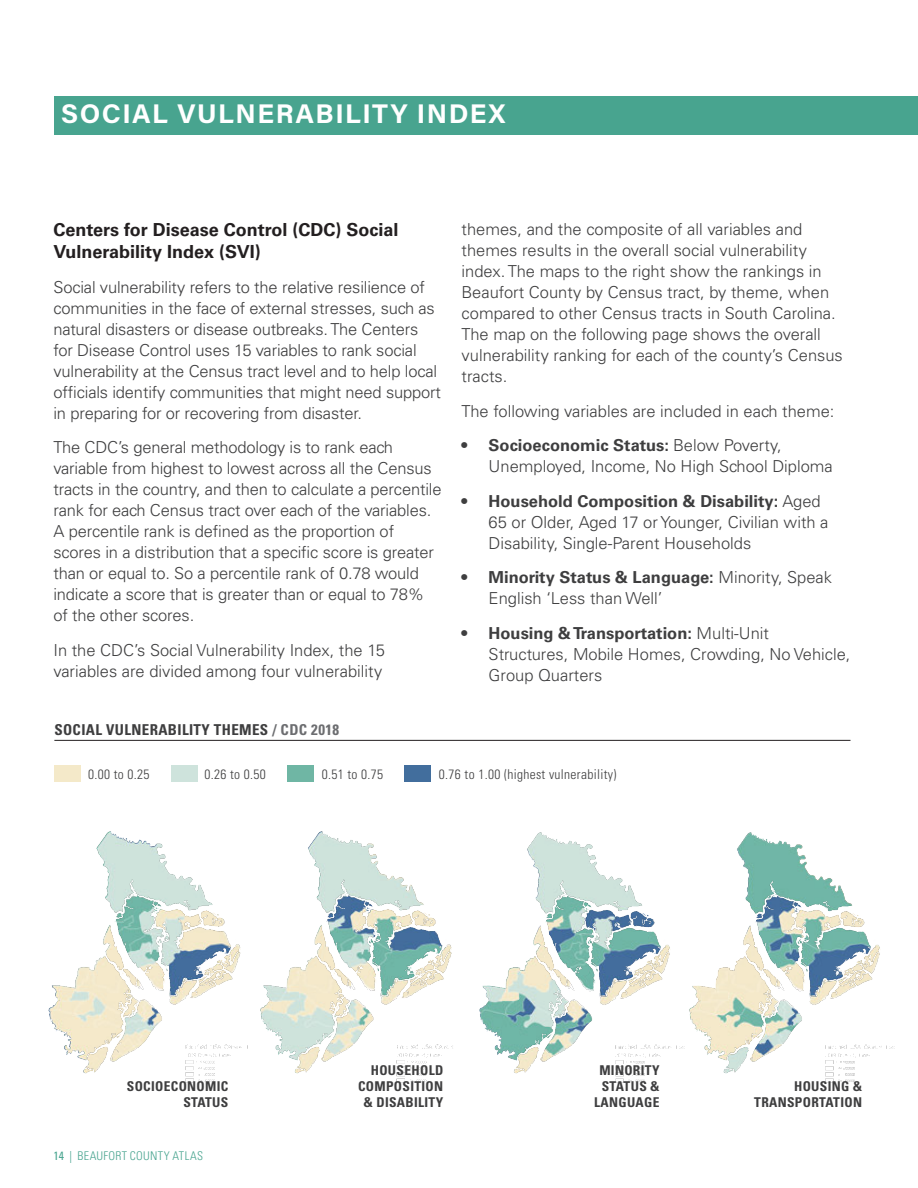
<style>
.page{position:relative;width:918px;height:1188px;background:#fff}
.page>*{position:absolute;margin:0;border:0;box-sizing:border-box;transform-origin:0 0}
.Section_Heading{font:27px "Acumin Variable Concept";letter-spacing:.055em;color:#fff}
.Paragraph_Subheading{font:700 18px/22.5px "Univers";color:#231f20}
.Paragraph_Text{font:300 16.5px/21px "Univers";letter-spacing:-.01em;color:#3e3e3f}
.Caption_Heading{font:700 condensed 15px "Univers";letter-spacing:.025em;color:#3e3e3f}
.Caption_Heading-2{font:700 condensed 13.5px/16.2px "Univers";letter-spacing:.025em;color:#3e3e3f;text-align:right}
.Legend_Text{font:300 condensed 13.5px "Univers";letter-spacing:.025em;color:#3e3e3f}
.t1{font:300 condensed 12px "Univers";letter-spacing:.025em;color:#48a48f}
.s1{color:#6c6d70}
.s2{font-family:"Univers CE";font-weight:700}
.s3{font-weight:400}
</style>
<div class="page">
<img style="left:689px;top:832px;width:206px;height:251px">
<img style="left:48px;top:831px;width:405px;height:252px">
<img style="left:479px;top:832px;width:206px;height:251px">
<div style="left:54px;top:765px;width:27px;height:17px;background:#f4e9c9"></div>
<div style="left:171px;top:765px;width:27px;height:17px;background:#cee3dc"></div>
<div style="left:287px;top:765px;width:27px;height:17px;background:#6fb6a4"></div>
<div style="left:404px;top:765px;width:27px;height:17px;background:#426e9d"></div>
<hr style="left:54px;top:740px;width:796px;height:1px;background:#231f20">
<div style="left:54px;top:96px;width:864px;height:39px;background:#48a48f"></div>
<p class="Section_Heading" style="left:61px;top:95px;width:446px">SOCIAL VULNERABILITY INDEX</p>
<p class="Paragraph_Subheading" style="left:53px;top:218px;width:346px">Centers for Disease Control (CDC) Social<br>Vulnerability Index (SVI)</p>
<p class="Paragraph_Text" style="left:53px;top:276px;width:389px">Social vulnerability refers to the relative resilience of communities in the face of external stresses, such as natural disasters or disease outbreaks. The Centers for Disease Control uses 15 variables to rank social vulnerability at the Census tract level and to help local officials identify communities that might need support in preparing for or recovering from disaster.</p>
<p class="Paragraph_Text" style="left:53px;top:437px;width:390px">The CDC’s general methodology is to rank each variable from highest to lowest across all the Census tracts in the country, and then to calculate a percentile rank for each Census tract over each of the variables.<br>A percentile rank is defined as the proportion of scores in a distribution that a specific score is greater than or equal to. So a percentile rank of 0.78 would indicate a score that is greater than or equal to 78% of the other scores.</p>
<p class="Paragraph_Text" style="left:53px;top:639px;width:333px">In the CDC’s Social Vulnerability Index, the 15 variables are divided among four vulnerability</p>
<p class="Caption_Heading" style="left:54px;top:721px;width:286px">SOCIAL VULNERABILITY THEMES <span class="s1">/ CDC 2018</span></p>
<p class="Paragraph_Text" style="left:462px;top:219px;width:383px">themes, and the composite of all variables and themes results in the overall social vulnerability index. The maps to the right show the rankings in Beaufort County by Census tract, by theme, when compared to other Census tracts in South Carolina.<br>The map on the following page shows the overall vulnerability ranking for each of the county’s Census tracts.</p>
<p class="Paragraph_Text" style="left:462px;top:401px;width:374px">The following variables are included in each theme:</p>
<p class="Paragraph_Text" style="left:489px;top:435px;width:346px;text-indent:-27px"><span class="s2">• Socioeconomic Status:</span> Below Poverty,<br>Unemployed, Income, No High School Diploma</p>
<p class="Paragraph_Text" style="left:489px;top:490px;width:341px;text-indent:-27px"><span class="s2">• Household Composition &amp; Disability:</span> Aged<br>65 or Older, Aged 17 or Younger, Civilian with a<br>Disability, Single-Parent Households</p>
<p class="Paragraph_Text" style="left:489px;top:567px;width:345px;text-indent:-27px"><span class="s2">• Minority Status &amp; Language:</span> Minority, Speak<br>English ‘Less than Well’</p>
<p class="Paragraph_Text" style="left:489px;top:622px;width:363px;text-indent:-27px"><span class="s2">• Housing &amp;Transportation:</span> Multi-Unit<br>Structures, Mobile Homes, Crowding, No Vehicle,<br>Group Quarters</p>
<p class="Legend_Text" style="left:88px;top:766px;width:63px">0.00 to 0.25</p>
<p class="Legend_Text" style="left:205px;top:766px;width:63px">0.26 to 0.50</p>
<p class="Legend_Text" style="left:322px;top:766px;width:63px">0.51 to 0.75</p>
<p class="Legend_Text" style="left:439px;top:766px;width:179px">0.76 to 1.00 (highest vulnerability)</p>
<p class="Caption_Heading-2" style="left:127px;top:1078px;width:103px">SOCIOECONOMIC<br>STATUS</p>
<p class="t1" style="left:53px;top:1148px;width:151px"><span class="s3">14</span> | BEAUFORT COUNTY ATLAS</p>
<p class="Caption_Heading-2" style="left:358px;top:1062px;width:87px">HOUSEHOLD<br>COMPOSITION &amp; DISABILITY</p>
<p class="Caption_Heading-2" style="left:594px;top:1062px;width:67px;text-align:center">MINORITY<br>STATUS &amp;<br>LANGUAGE</p>
<p class="Caption_Heading-2" style="left:754px;top:1078px;width:109px">HOUSING &amp;<br>TRANSPORTATION</p>
</div>
